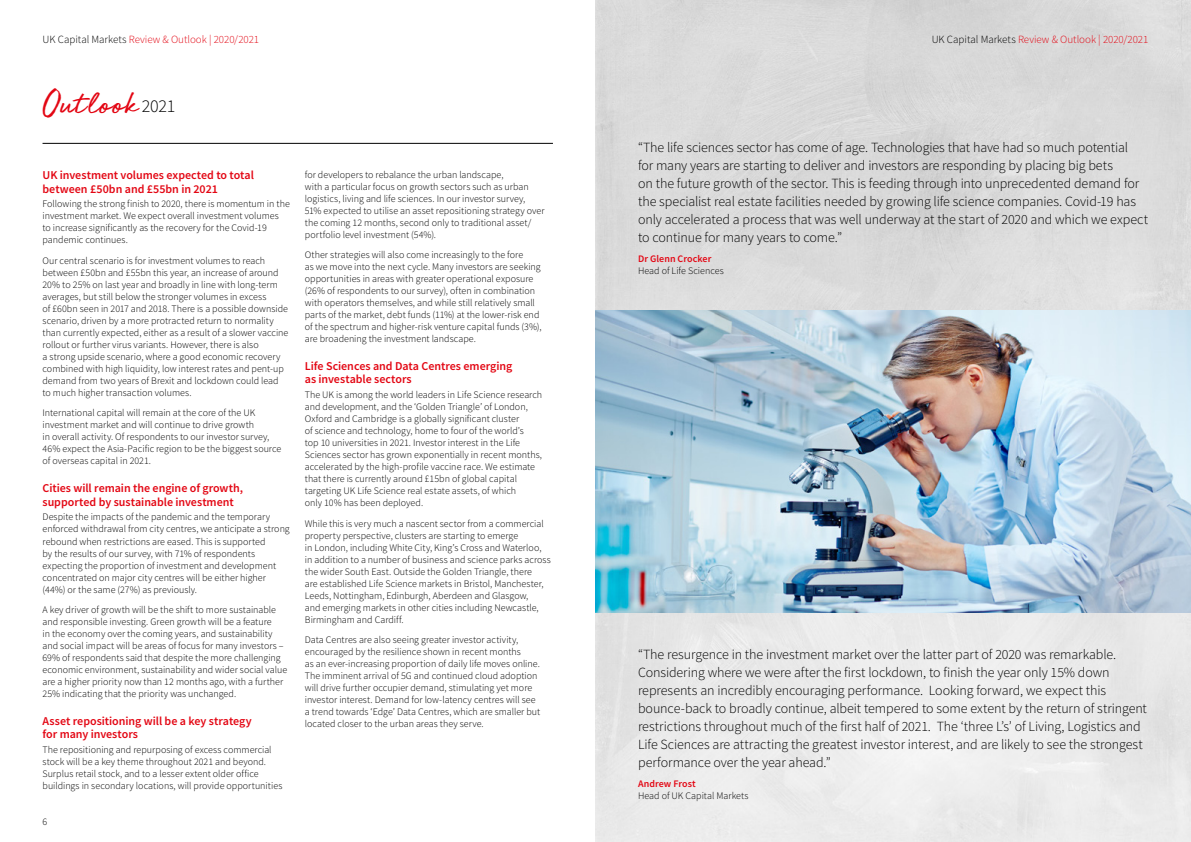
<style>
.page{position:relative;width:1191px;height:842px;background:#fff}
.page>*{position:absolute;margin:0;border:0;box-sizing:border-box;transform-origin:0 0}
.t1{font:36px "JLL Hand";color:#e30613}
.t2{font:300 14px/18px "Source Sans Pro";letter-spacing:-.01em;color:#000}
.t3{font:600 12px/13.5px "Source Sans Pro";letter-spacing:-.005em;color:#e30613}
.t4{font:300 11px "Source Sans Pro";letter-spacing:-.005em;color:#e30613}
.t5{font:300 10px/12px "Source Sans Pro";color:#000}
.t6{font:600 10px "Source Sans Pro";letter-spacing:.005em;color:#e30613}
.s1{color:#000}
.s2{font-family:"Source Sans Pro";font-weight:300;font-size:18px;color:#000}
</style>
<div class="page">
<hr style="left:43px;top:143px;width:510px;height:1px;background:#000">
<img style="left:595px;top:0;width:596px;height:842px">
<img style="left:595px;top:310px;width:596px;height:302px">
<p class="t4" style="left:43px;top:32px;width:218px"><span class="s1">UK Capital Markets</span> Review &amp; Outlook | 2020/2021</p>
<h1 class="t1" style="left:43px;top:77px;width:134px">Outlook <span class="s2">2021</span></h1>
<p class="t3" style="left:43px;top:168px;width:213px">UK investment volumes expected to total between £50bn and £55bn in 2021</p>
<p class="t5" style="left:43px;top:198px;width:249px">Following the strong finish to 2020, there is momentum in the investment market. We expect overall investment volumes<br>to increase significantly as the recovery for the Covid-19 pandemic continues.</p>
<p class="t5" style="left:43px;top:255px;width:247px">Our central scenario is for investment volumes to reach between £50bn and £55bn this year, an increase of around 20% to 25% on last year and broadly in line with long-term averages, but still below the stronger volumes in excess<br>of £60bn seen in 2017 and 2018. There is a possible downside scenario, driven by a more protracted return to normality than currently expected, either as a result of a slower vaccine rollout or further virus variants. However, there is also<br>a strong upside scenario, where a good economic recovery combined with high liquidity, low interest rates and pent-up demand from two years of Brexit and lockdown could lead to much higher transaction volumes.</p>
<p class="t5" style="left:43px;top:407px;width:240px">International capital will remain at the core of the UK investment market and will continue to drive growth<br>in overall activity. Of respondents to our investor survey, 46% expect the Asia-Pacific region to be the biggest source of overseas capital in 2021.</p>
<p class="t3" style="left:43px;top:481px;width:202px">Cities will remain the engine of growth, supported by sustainable investment</p>
<p class="t5" style="left:43px;top:511px;width:249px">Despite the impacts of the pandemic and the temporary enforced withdrawal from city centres, we anticipate a strong rebound when restrictions are eased. This is supported<br>by the results of our survey, with 71% of respondents expecting the proportion of investment and development concentrated on major city centres will be either higher (44%) or the same (27%) as previously.</p>
<p class="t5" style="left:43px;top:604px;width:246px">A key driver of growth will be the shift to more sustainable and responsible investing. Green growth will be a feature<br>in the economy over the coming years, and sustainability and social impact will be areas of focus for many investors – 69% of respondents said that despite the more challenging economic environment, sustainability and wider social value are a higher priority now than 12 months ago, with a further 25% indicating that the priority was unchanged.</p>
<p class="t3" style="left:43px;top:714px;width:211px">Asset repositioning will be a key strategy for many investors</p>
<p class="t5" style="left:43px;top:744px;width:241px">The repositioning and repurposing of excess commercial stock will be a key theme throughout 2021 and beyond.<br>Surplus retail stock, and to a lesser extent older office buildings in secondary locations, will provide opportunities</p>
<p class="t5" style="left:43px;top:816px;width:6px">6</p>
<p class="t5" style="left:305px;top:168px;width:241px">for developers to rebalance the urban landscape,<br>with a particular focus on growth sectors such as urban logistics, living and life sciences. In our investor survey,<br>51% expected to utilise an asset repositioning strategy over the coming 12 months, second only to traditional asset/ portfolio level investment (54%).</p>
<p class="t5" style="left:305px;top:249px;width:238px">Other strategies will also come increasingly to the fore<br>as we move into the next cycle. Many investors are seeking opportunities in areas with greater operational exposure (26% of respondents to our survey), often in combination with operators themselves, and while still relatively small parts of the market, debt funds (11%) at the lower-risk end of the spectrum and higher-risk venture capital funds (3%), are broadening the investment landscape.</p>
<p class="t3" style="left:305px;top:359px;width:209px">Life Sciences and Data Centres emerging as investable sectors</p>
<p class="t5" style="left:305px;top:389px;width:239px">The UK is among the world leaders in Life Science research and development, and the ‘Golden Triangle’ of London, Oxford and Cambridge is a globally significant cluster<br>of science and technology, home to four of the world’s<br>top 10 universities in 2021. Investor interest in the Life Sciences sector has grown exponentially in recent months, accelerated by the high-profile vaccine race. We estimate that there is currently around £15bn of global capital targeting UK Life Science real estate assets, of which<br>only 10% has been deployed.</p>
<p class="t5" style="left:305px;top:517px;width:247px">While this is very much a nascent sector from a commercial property perspective, clusters are starting to emerge<br>in London, including White City, King’s Cross and Waterloo, in addition to a number of business and science parks across the wider South East. Outside the Golden Triangle, there<br>are established Life Science markets in Bristol, Manchester, Leeds, Nottingham, Edinburgh, Aberdeen and Glasgow,<br>and emerging markets in other cities including Newcastle, Birmingham and Cardiff.</p>
<p class="t5" style="left:305px;top:634px;width:237px">Data Centres are also seeing greater investor activity, encouraged by the resilience shown in recent months<br>as an ever-increasing proportion of daily life moves online.<br>The imminent arrival of 5G and continued cloud adoption will drive further occupier demand, stimulating yet more investor interest. Demand for low-latency centres will see a trend towards ‘Edge’ Data Centres, which are smaller but located closer to the urban areas they serve.</p>
<p class="t4" style="left:931px;top:32px;width:218px"><span class="s1">UK Capital Markets</span> Review &amp; Outlook | 2020/2021</p>
<p class="t2" style="left:638px;top:138px;width:512px">“The life sciences sector has come of age. Technologies that have had so much potential<br>for many years are starting to deliver and investors are responding by placing big bets<br>on the future growth of the sector. This is feeding through into unprecedented demand for the specialist real estate facilities needed by growing life science companies. Covid-19 has only accelerated a process that was well underway at the start of 2020 and which we expect to continue for many years to come.”</p>
<p class="t6" style="left:638px;top:252px;width:75px">Dr Glenn Crocker</p>
<p class="t5" style="left:638px;top:265px;width:87px">Head of Life Sciences</p>
<p class="t2" style="left:638px;top:645px;width:510px">“The resurgence in the investment market over the latter part of 2020 was remarkable.<br>Considering where we were after the first lockdown, to finish the year only 15% down represents an incredibly encouraging performance. Looking forward, we expect this bounce-back to broadly continue, albeit tempered to some extent by the return of stringent restrictions throughout much of the first half of 2021. The ‘three L’s’ of Living, Logistics and Life Sciences are attracting the greatest investor interest, and are likely to see the strongest performance over the year ahead.”</p>
<p class="t6" style="left:638px;top:777px;width:59px">Andrew Frost</p>
<p class="t5" style="left:638px;top:790px;width:112px">Head of UK Capital Markets</p>
</div>
